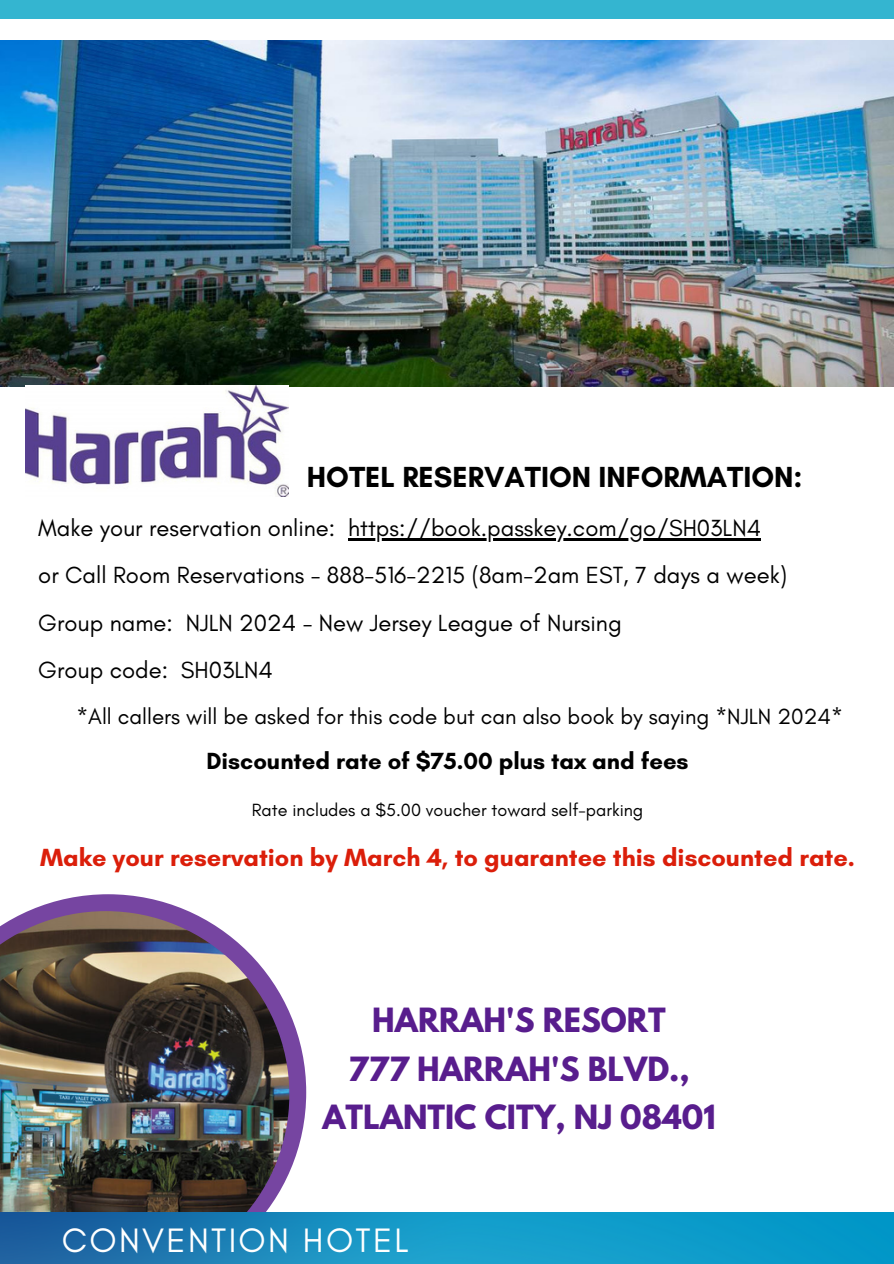
<style>
.page{position:relative;width:894px;height:1264px;background:#fff}
.page>*{position:absolute;margin:0;border:0;box-sizing:border-box;transform-origin:0 0}
.t1{font:34.5px "Glacial Indifference";letter-spacing:.07em;color:#fff}
.t2{font:700 29.55px/48.3px "League Spartan";color:#581d8d;text-align:center}
.t3{font:700 29.55px "Glacial Indifference";color:#000}
.t4{font:700 25.35px "Glacial Indifference";color:#db1e0a}
.t5{font:23.85px/47.2px "Glacial Indifference";color:#000}
.t6{font:700 23.85px "Glacial Indifference";color:#000}
.t7{font:22.35px "Glacial Indifference";color:#000}
.t8{font:18px "Glacial Indifference";color:#000}
</style>
<div class="page">
<svg style="left:28px;top:894px;width:278px;height:279px"></svg>
<img style="left:0;top:911px;width:289px;height:301px">
<img style="left:0;top:1212px;width:893px;height:51px">
<img style="left:0;top:41px;width:893px;height:345px">
<hr style="left:348px;top:538px;width:412px;height:2px;background:#000">
<div style="left:0;top:0;width:893px;height:19px;background:#34b5d0"></div>
<img style="left:25px;top:386px;width:264px;height:110px">
<p class="t3" style="left:307px;top:458px;width:497px">HOTEL RESERVATION INFORMATION:</p>
<p class="t5" style="left:38px;top:504px;width:750px">Make your reservation online: https://book.passkey.com/go/SH03LN4 or Call Room Reservations - 888-516-2215 (8am-2am EST, 7 days a week)<br>Group name: NJLN 2024 - New Jersey League of Nursing<br>Group code: SH03LN4</p>
<p class="t7" style="left:76px;top:703px;width:767px">*All callers will be asked for this code but can also book by saying *NJLN 2024*</p>
<p class="t6" style="left:206px;top:746px;width:483px">Discounted rate of $75.00 plus tax and fees</p>
<p class="t8" style="left:252px;top:799px;width:393px">Rate includes a $5.00 voucher toward self-parking</p>
<p class="t4" style="left:40px;top:841px;width:816px">Make your reservation by March 4, to guarantee this discounted rate.</p>
<p class="t2" style="left:322px;top:999px;width:394px">HARRAH'S RESORT<br>777 HARRAH'S BLVD.,<br>ATLANTIC CITY, NJ 08401</p>
<h2 class="t1" style="left:62px;top:1219px;width:348px">CONVENTION HOTEL</h2>
</div>
